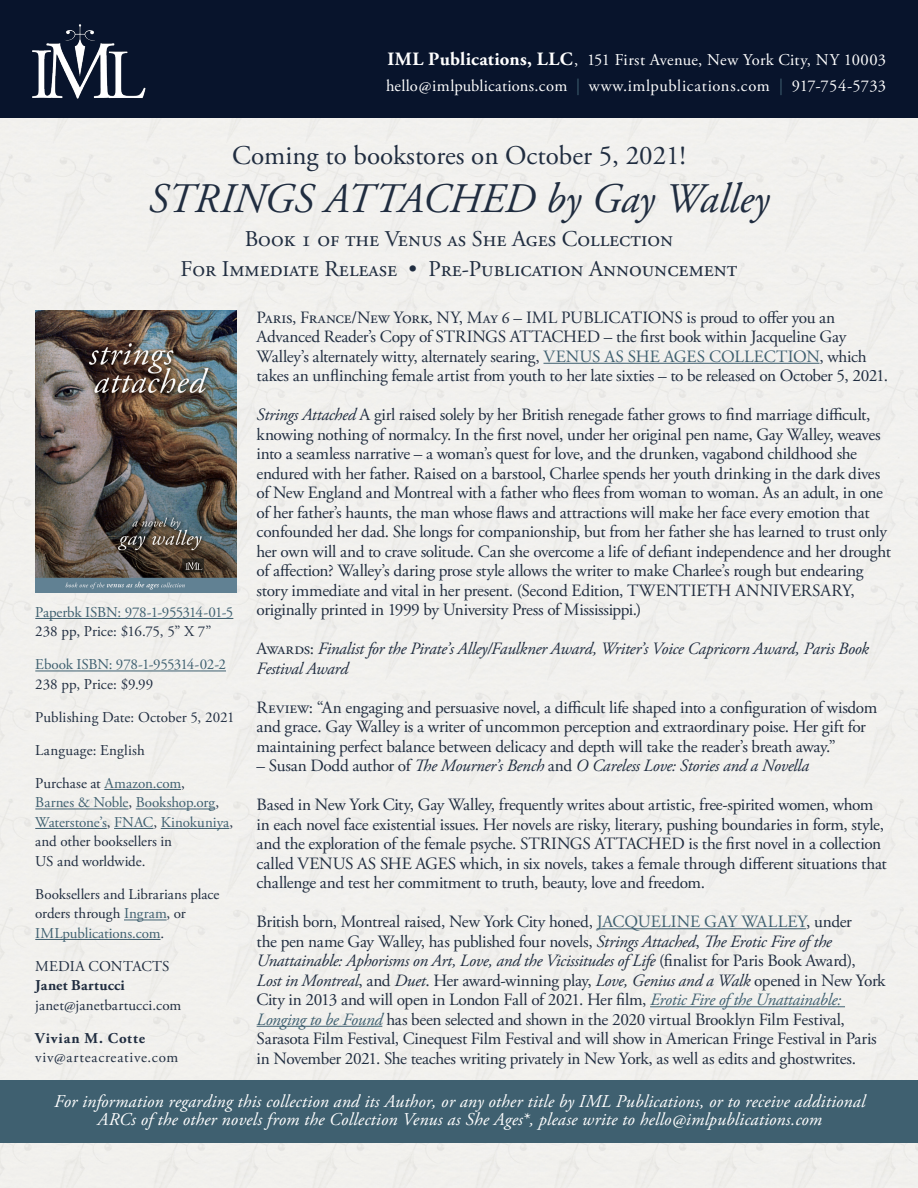
<style>
.page{position:relative;width:918px;height:1188px;background:#fff}
.page>*{position:absolute;margin:0;border:0;box-sizing:border-box;transform-origin:0 0}
.t1{font:italic 42px "Adobe Garamond Pro";letter-spacing:-.005em;color:#202d40}
.t2{font:27px "Adobe Garamond Pro";color:#202d40}
.t3{font:22.5px "Adobe Garamond Pro";color:#202d40}
.t4{font:italic 18px/18px "Adobe Garamond Pro";letter-spacing:.01em;color:#fff;text-align:center}
.t5{font:17.25px/19.5px "Adobe Garamond Pro";letter-spacing:-.02em;color:#202d40}
.t6{font:italic 17.25px/19.5px "Adobe Garamond Pro";letter-spacing:-.02em;color:#202d40}
.t7{font:16.5px "Adobe Garamond Pro";letter-spacing:.005em;color:#fff}
.t8{font:15px/19.5px "Adobe Garamond Pro";color:#202d40}
.t9{font:15px/19.5px "Adobe Garamond Pro";letter-spacing:-.015em;color:#3f6070}
.t10{font:700 15px "Adobe Garamond Pro";letter-spacing:.015em;color:#202d40}
.t11{font:700 15px "Adobe Garamond Pro";letter-spacing:.06em;color:#202d40}
.s1{font-weight:700;font-size:18.75px}
.s2{color:#3f6070}
.s3{font-style:italic}
.s4{font-style:normal}
.s5{font-style:italic;color:#3f6070}
.s6{color:#202d40}
</style>
<div class="page">
<div style="left:0;top:118px;width:918px;height:1070px;background:#f1f1ee"></div>
<hr style="left:543px;top:363px;width:277px;height:1px;background:#3f6070">
<hr style="left:597px;top:928px;width:209px;height:1px;background:#3f6070">
<hr style="left:650px;top:1006px;width:195px;height:1px;background:#3f6070">
<hr style="left:257px;top:1026px;width:125px;height:1px;background:#3f6070">
<div style="left:0;top:1080px;width:918px;height:63px;background:#3f6070"></div>
<img style="left:35px;top:310px;width:202px;height:282px">
<hr style="left:35px;top:618px;width:198px;height:1px;background:#3f6070">
<hr style="left:35px;top:671px;width:191px;height:1px;background:#3f6070">
<hr style="left:104px;top:789px;width:77px;height:1px;background:#3f6070">
<hr style="left:35px;top:809px;width:94px;height:1px;background:#3f6070">
<hr style="left:136px;top:809px;width:79px;height:1px;background:#3f6070">
<hr style="left:35px;top:828px;width:72px;height:1px;background:#3f6070">
<hr style="left:114px;top:828px;width:40px;height:1px;background:#3f6070">
<hr style="left:161px;top:828px;width:68px;height:1px;background:#3f6070">
<hr style="left:124px;top:920px;width:43px;height:1px;background:#3f6070">
<hr style="left:35px;top:939px;width:126px;height:1px;background:#3f6070">
<div style="left:0;top:0;width:918px;height:118px;background:#08142c"></div>
<img style="left:32px;top:24px;width:114px;height:75px">
<p class="t7" style="left:387px;top:50px;width:500px"><span class="s1">IML Publications, LLC</span>, 151 First Avenue, New York City, NY 10003</p>
<p class="t7" style="left:386px;top:76px;width:501px">hello@imlpublications.com <span class="s2">|</span> www.imlpublications.com <span class="s2">|</span> 917-754-5733</p>
<p class="t2" style="left:232px;top:139px;width:455px">Coming to bookstores on October 5, 2021!</p>
<p class="t1" style="left:149px;top:173px;width:622px">STRINGS ATTACHED by Gay Walley</p>
<p class="t3" style="left:245px;top:226px;width:430px">Book 1 of the Venus as She Ages Collection</p>
<p class="t3" style="left:180px;top:256px;width:559px">For Immediate Release • Pre-Publication Announcement</p>
<p class="t5" style="left:257px;top:308px;width:633px">Paris, France/New York, NY, May 6 – IML PUBLICATIONS is proud to offer you an Advanced Reader’s Copy of STRINGS ATTACHED – the first book within Jacqueline Gay Walley’s alternately witty, alternately searing, <span class="s2">VENUS AS SHE AGES COLLECTION</span>, which takes an unflinching female artist from youth to her late sixties – to be released on October 5, 2021.</p>
<p class="t5" style="left:257px;top:405px;width:636px"><span class="s3">Strings Attached</span> A girl raised solely by her British renegade father grows to find marriage difficult, knowing nothing of normalcy. In the first novel, under her original pen name, Gay Walley, weaves into a seamless narrative – a woman’s quest for love, and the drunken, vagabond childhood she endured with her father. Raised on a barstool, Charlee spends her youth drinking in the dark dives of New England and Montreal with a father who flees from woman to woman. As an adult, in one of her father’s haunts, the man whose flaws and attractions will make her face every emotion that confounded her dad. She longs for companionship, but from her father she has learned to trust only her own will and to crave solitude. Can she overcome a life of defiant independence and her drought of affection? Walley’s daring prose style allows the writer to make Charlee’s rough but endearing story immediate and vital in her present. (Second Edition, TWENTIETH ANNIVERSARY, originally printed in 1999 by University Press of Mississippi.)</p>
<p class="t6" style="left:257px;top:639px;width:614px"><span class="s4">Awards:</span> Finalist for the Pirate’s Alley/Faulkner Award, Writer’s Voice Capricorn Award, Paris Book<br>Festival Award</p>
<p class="t5" style="left:257px;top:698px;width:622px">Review: “An engaging and persuasive novel, a difficult life shaped into a configuration of wisdom and grace. Gay Walley is a writer of uncommon perception and extraordinary poise. Her gift for maintaining perfect balance between delicacy and depth will take the reader’s breath away.”</p>
<p class="t6" style="left:257px;top:756px;width:554px"><span class="s4">– Susan Dodd author of</span> The Mourner’s Bench <span class="s4">and</span> O Careless Love: Stories and a Novella</p>
<p class="t5" style="left:257px;top:795px;width:632px">Based in New York City, Gay Walley, frequently writes about artistic, free-spirited women, whom in each novel face existential issues. Her novels are risky, literary, pushing boundaries in form, style, and the exploration of the female psyche. STRINGS ATTACHED is the first novel in a collection called VENUS AS SHE AGES which, in six novels, takes a female through different situations that challenge and test her commitment to truth, beauty, love and freedom.</p>
<p class="t5" style="left:257px;top:912px;width:631px">British born, Montreal raised, New York City honed, <span class="s2">JACQUELINE GAY WALLEY</span>, under<br>the pen name Gay Walley, has published four novels, <span class="s3">Strings Attached</span>, <span class="s3">The Erotic Fire of the Unattainable: Aphorisms on Art, Love, and the Vicissitudes of Life</span> (finalist for Paris Book Award),<br><span class="s3">Lost in Montreal</span>, and <span class="s3">Duet</span>. Her award-winning play, <span class="s3">Love, Genius and a Walk</span> opened in New York City in 2013 and will open in London Fall of 2021. Her film, <span class="s5">Erotic Fire of the Unattainable:<br>Longing to be Found</span> has been selected and shown in the 2020 virtual Brooklyn Film Festival, Sarasota Film Festival, Cinequest Film Festival and will show in American Fringe Festival in Paris in November 2021. She teaches writing privately in New York, as well as edits and ghostwrites.</p>
<p class="t9" style="left:35px;top:603px;width:200px">Paperbk ISBN: 978-1-955314-01-5</p>
<p class="t8" style="left:35px;top:622px;width:178px">238 pp, Price: $16.75, 5” X 7”</p>
<p class="t9" style="left:35px;top:655px;width:192px">Ebook ISBN: 978-1-955314-02-2</p>
<p class="t8" style="left:35px;top:675px;width:120px">238 pp, Price: $9.99</p>
<p class="t8" style="left:35px;top:708px;width:201px">Publishing Date: October 5, 2021</p>
<p class="t8" style="left:35px;top:741px;width:111px">Language: English</p>
<p class="t9" style="left:35px;top:774px;width:199px"><span class="s6">Purchase at</span> Amazon.com<span class="s6">,<br></span>Barnes &amp; Noble<span class="s6">,</span> Bookshop.org<span class="s6">,<br></span>Waterstone’s<span class="s6">,</span> FNAC<span class="s6">,</span> Kinokuniya<span class="s6">, and other booksellers in<br>US and worldwide.</span></p>
<p class="t8" style="left:35px;top:885px;width:186px">Booksellers and Librarians place orders through <span class="s2">Ingram</span>, or<br><span class="s2">IMLpublications.com</span>.</p>
<p class="t8" style="left:35px;top:957px;width:136px">MEDIA CONTACTS</p>
<p class="t10" style="left:35px;top:977px;width:91px">Janet Bartucci</p>
<p class="t8" style="left:35px;top:996px;width:148px">janet@janetbartucci.com</p>
<p class="t11" style="left:35px;top:1029px;width:111px">Vivian M. Cotte</p>
<p class="t8" style="left:35px;top:1048px;width:144px">viv@arteacreative.com</p>
<p class="t4" style="left:54px;top:1093px;width:813px">For information regarding this collection and its Author, or any other title by IML Publications, or to receive additional<br>ARCs of the other novels from the Collection Venus as She Ages*, please write to hello@imlpublications.com</p>
</div>
